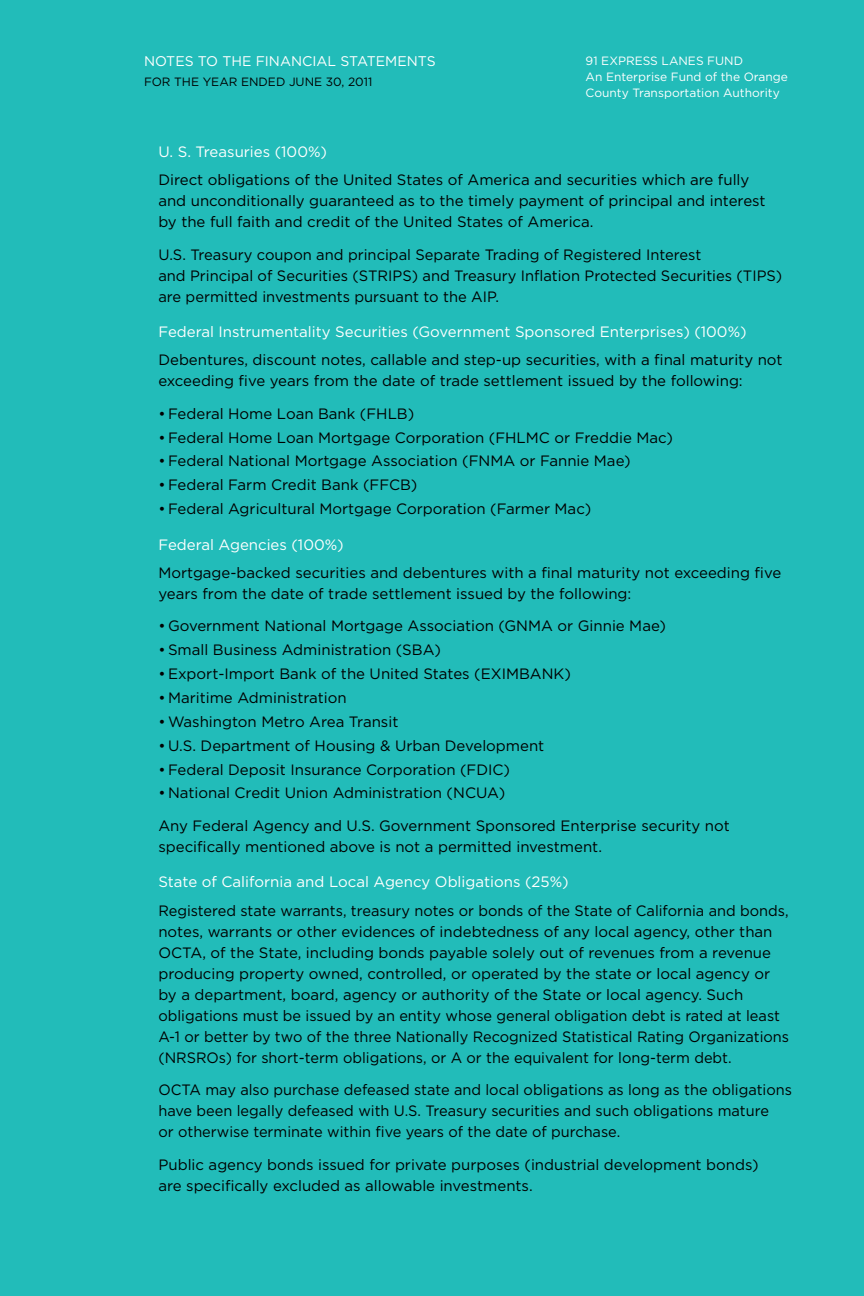
<style>
.page{position:relative;width:864px;height:1296px;background:#22bcb9}
.page>*{position:absolute;margin:0;border:0;box-sizing:border-box;transform-origin:0 0}
.t1{font:15px/21px "Gotham";color:#000}
.t2{font:15px "Gotham";color:#fff}
.t3{font:14px "Gotham";color:#fff}
.t4{font:12px/16px "Gotham";color:#fff}
.t5{font:12px "Gotham";color:#000}
</style>
<div class="page">
<p class="t3" style="left:144px;top:53px;width:293px">NOTES TO THE FINANCIAL STATEMENTS</p>
<p class="t5" style="left:144px;top:75px;width:230px">FOR THE YEAR ENDED JUNE 30, 2011</p>
<p class="t4" style="left:586px;top:52px;width:204px">91 EXPRESS LANES FUND<br>An Enterprise Fund of the Orange<br>County Transportation Authority</p>
<p class="t2" style="left:158px;top:143px;width:170px">U. S. Treasuries (100%)</p>
<p class="t1" style="left:158px;top:169px;width:609px">Direct obligations of the United States of America and securities which are fully and unconditionally guaranteed as to the timely payment of principal and interest by the full faith and credit of the United States of America.</p>
<p class="t1" style="left:158px;top:244px;width:625px">U.S. Treasury coupon and principal Separate Trading of Registered Interest<br>and Principal of Securities (STRIPS) and Treasury Inflation Protected Securities (TIPS) are permitted investments pursuant to the AIP.</p>
<p class="t2" style="left:158px;top:323px;width:590px">Federal Instrumentality Securities (Government Sponsored Enterprises) (100%)</p>
<p class="t1" style="left:158px;top:349px;width:626px">Debentures, discount notes, callable and step-up securities, with a final maturity not exceeding five years from the date of trade settlement issued by the following:</p>
<p class="t1" style="left:158px;top:403px;width:257px">• Federal Home Loan Bank (FHLB)</p>
<p class="t1" style="left:158px;top:427px;width:516px">• Federal Home Loan Mortgage Corporation (FHLMC or Freddie Mac)</p>
<p class="t1" style="left:158px;top:450px;width:474px">• Federal National Mortgage Association (FNMA or Fannie Mae)</p>
<p class="t1" style="left:158px;top:474px;width:261px">• Federal Farm Credit Bank (FFCB)</p>
<p class="t1" style="left:158px;top:498px;width:434px">• Federal Agricultural Mortgage Corporation (Farmer Mac)</p>
<p class="t2" style="left:158px;top:536px;width:187px">Federal Agencies (100%)</p>
<p class="t1" style="left:158px;top:562px;width:624px">Mortgage-backed securities and debentures with a final maturity not exceeding five years from the date of trade settlement issued by the following:</p>
<p class="t1" style="left:158px;top:615px;width:509px">• Government National Mortgage Association (GNMA or Ginnie Mae)</p>
<p class="t1" style="left:158px;top:639px;width:284px">• Small Business Administration (SBA)</p>
<p class="t1" style="left:158px;top:663px;width:414px">• Export-Import Bank of the United States (EXIMBANK)</p>
<p class="t1" style="left:158px;top:687px;width:190px">• Maritime Administration</p>
<p class="t1" style="left:158px;top:711px;width:242px">• Washington Metro Area Transit</p>
<p class="t1" style="left:158px;top:735px;width:387px">• U.S. Department of Housing &amp; Urban Development</p>
<p class="t1" style="left:158px;top:759px;width:353px">• Federal Deposit Insurance Corporation (FDIC)</p>
<p class="t1" style="left:158px;top:782px;width:349px">• National Credit Union Administration (NCUA)</p>
<p class="t1" style="left:158px;top:815px;width:573px">Any Federal Agency and U.S. Government Sponsored Enterprise security not specifically mentioned above is not a permitted investment.</p>
<p class="t2" style="left:158px;top:874px;width:412px">State of California and Local Agency Obligations (25%)</p>
<p class="t1" style="left:158px;top:900px;width:632px">Registered state warrants, treasury notes or bonds of the State of California and bonds, notes, warrants or other evidences of indebtedness of any local agency, other than OCTA, of the State, including bonds payable solely out of revenues from a revenue producing property owned, controlled, or operated by the state or local agency or by a department, board, agency or authority of the State or local agency. Such obligations must be issued by an entity whose general obligation debt is rated at least A-1 or better by two of the three Nationally Recognized Statistical Rating Organizations (NRSROs) for short-term obligations, or A or the equivalent for long-term debt.</p>
<p class="t1" style="left:158px;top:1079px;width:635px">OCTA may also purchase defeased state and local obligations as long as the obligations have been legally defeased with U.S. Treasury securities and such obligations mature<br>or otherwise terminate within five years of the date of purchase.</p>
<p class="t1" style="left:158px;top:1154px;width:602px">Public agency bonds issued for private purposes (industrial development bonds) are specifically excluded as allowable investments.</p>
</div>
